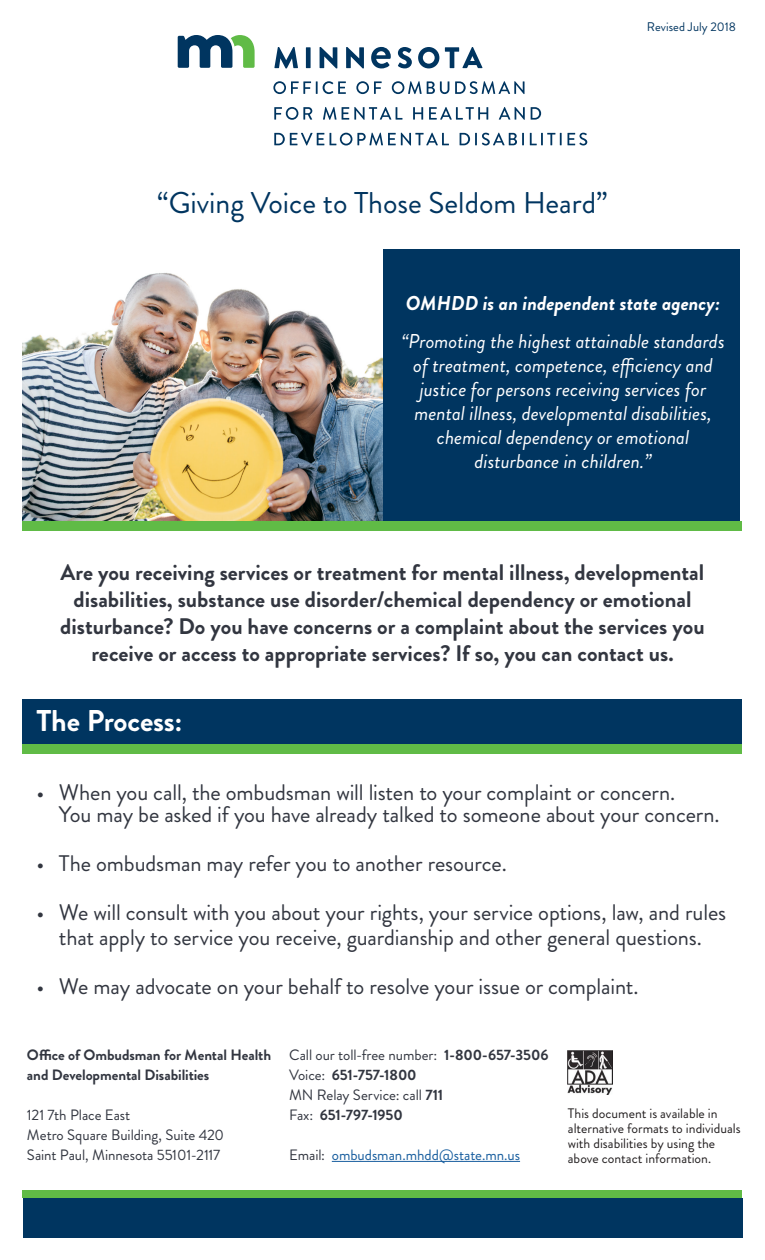
<style>
.page{position:relative;width:765px;height:1260px;background:#fff}
.page>*{position:absolute;margin:0;border:0;box-sizing:border-box;transform-origin:0 0}
.t1{font:30px "Brandon Grotesque";color:#003560}
.t2{font:700 30px "Brandon Grotesque";letter-spacing:-.005em;color:#fff}
.t3{font:22.5px/24.5px "Brandon Grotesque";letter-spacing:-.005em;color:#323640;text-align:center}
.t4{font:700 22.5px/27px "Brandon Grotesque";color:#323640;text-align:center}
.t5{font:italic 20px/24px "Brandon Grotesque";color:#fff;text-align:center}
.t6{font:italic 700 20px "Brandon Grotesque";color:#fff}
.t7{font:15px "Brandon Grotesque";letter-spacing:-.005em;color:#323640}
.t8{font:700 15px "Brandon Grotesque";letter-spacing:-.005em;color:#323640}
.t9{font:15px "Brandon Grotesque";letter-spacing:-.005em;color:#175d9e}
.t10{font:13.75px/15px "Brandon Grotesque";color:#231f20}
.t11{font:12.5px "Brandon Grotesque";letter-spacing:.005em;color:#003560}
.s1{font-weight:700}
.s2{font-weight:400}
.s3{color:#323640}
</style>
<div class="page">
<div style="left:382px;top:250px;width:358px;height:272px;background:#003560"></div>
<div style="left:22px;top:699px;width:720px;height:46px;background:#003560"></div>
<div style="left:22px;top:745px;width:720px;height:9px;background:#60bb46"></div>
<div style="left:23px;top:1198px;width:719px;height:40px;background:#003560"></div>
<div style="left:22px;top:1190px;width:720px;height:8px;background:#60bb46"></div>
<img style="left:22px;top:273px;width:360px;height:248px">
<svg style="left:178px;top:35px;width:77px;height:33px"></svg>
<svg style="left:274px;top:47px;width:24px;height:21px"></svg>
<div style="left:306px;top:47px;width:5px;height:21px;background:#003560"></div>
<svg style="left:320px;top:47px;width:17px;height:21px"></svg>
<svg style="left:346px;top:47px;width:18px;height:21px"></svg>
<svg style="left:398px;top:47px;width:14px;height:21px"></svg>
<svg style="left:418px;top:47px;width:21px;height:21px"></svg>
<svg style="left:445px;top:47px;width:38px;height:21px"></svg>
<svg style="left:371px;top:47px;width:20px;height:21px"></svg>
<svg style="left:273px;top:81px;width:73px;height:13px"></svg>
<svg style="left:356px;top:81px;width:26px;height:13px"></svg>
<svg style="left:392px;top:81px;width:57px;height:13px"></svg>
<svg style="left:455px;top:81px;width:70px;height:13px"></svg>
<svg style="left:274px;top:107px;width:38px;height:13px"></svg>
<svg style="left:323px;top:107px;width:79px;height:13px"></svg>
<svg style="left:413px;top:107px;width:10px;height:13px"></svg>
<svg style="left:429px;top:107px;width:59px;height:13px"></svg>
<svg style="left:499px;top:107px;width:26px;height:13px"></svg>
<svg style="left:531px;top:107px;width:10px;height:13px"></svg>
<svg style="left:274px;top:133px;width:50px;height:12px"></svg>
<svg style="left:330px;top:133px;width:119px;height:13px"></svg>
<svg style="left:460px;top:133px;width:64px;height:13px"></svg>
<svg style="left:530px;top:133px;width:32px;height:12px"></svg>
<svg style="left:568px;top:133px;width:19px;height:13px"></svg>
<hr style="left:332px;top:1161px;width:188px;height:1px;background:#175d9e">
<img style="left:568px;top:1051px;width:44px;height:43px">
<div style="left:22px;top:521px;width:720px;height:10px;background:#60bb46"></div>
<p class="t11" style="left:647px;top:18px;width:91px">Revised July 2018</p>
<p class="t1" style="left:157px;top:182px;width:452px">“Giving Voice to Those Seldom Heard”</p>
<p class="t6" style="left:406px;top:289px;width:316px">OMHDD is an independent state agency:</p>
<p class="t5" style="left:401px;top:329px;width:325px">“Promoting the highest attainable standards of treatment, competence, efficiency and justice for persons receiving services for mental illness, developmental disabilities, chemical dependency or emotional disturbance in children.”</p>
<p class="t4" style="left:60px;top:559px;width:646px">Are you receiving services or treatment for mental illness, developmental disabilities, substance use disorder/chemical dependency or emotional disturbance? Do you have concerns or a complaint about the services you receive or access to appropriate services? If so, you can contact us.</p>
<p class="t2" style="left:36px;top:700px;width:148px">The Process:</p>
<p class="t3" style="left:36px;top:780px;width:640px">• When you call, the ombudsman will listen to your complaint or concern.</p>
<p class="t3" style="left:59px;top:802px;width:662px">You may be asked if you have already talked to someone about your concern.</p>
<p class="t3" style="left:36px;top:851px;width:472px">• The ombudsman may refer you to another resource.</p>
<p class="t3" style="left:36px;top:900px;width:691px">• We will consult with you about your rights, your service options, law, and rules that apply to service you receive, guardianship and other general questions.</p>
<p class="t3" style="left:36px;top:974px;width:604px">• We may advocate on your behalf to resolve your issue or complaint.</p>
<p class="t8" style="left:27px;top:1044px;width:246px">Office of Ombudsman for Mental Health</p>
<p class="t8" style="left:27px;top:1064px;width:184px">and Developmental Disabilities</p>
<p class="t7" style="left:27px;top:1104px;width:105px">121 7th Place East</p>
<p class="t7" style="left:27px;top:1124px;width:199px">Metro Square Building, Suite 420</p>
<p class="t7" style="left:27px;top:1144px;width:195px">Saint Paul, Minnesota 55101-2117</p>
<p class="t7" style="left:289px;top:1044px;width:261px">Call our toll-free number: <span class="s1">1-800-657-3506</span></p>
<p class="t8" style="left:289px;top:1064px;width:129px"><span class="s2">Voice:</span> 651-757-1800</p>
<p class="t7" style="left:289px;top:1084px;width:156px">MN Relay Service: call <span class="s1">711</span></p>
<p class="t8" style="left:289px;top:1104px;width:115px"><span class="s2">Fax:</span> 651-797-1950</p>
<p class="t9" style="left:289px;top:1144px;width:232px"><span class="s3">Email:</span> ombudsman.mhdd@state.mn.us</p>
<p class="t10" style="left:568px;top:1106px;width:174px">This document is available in alternative formats to individuals with disabilities by using the above contact information.</p>
</div>
